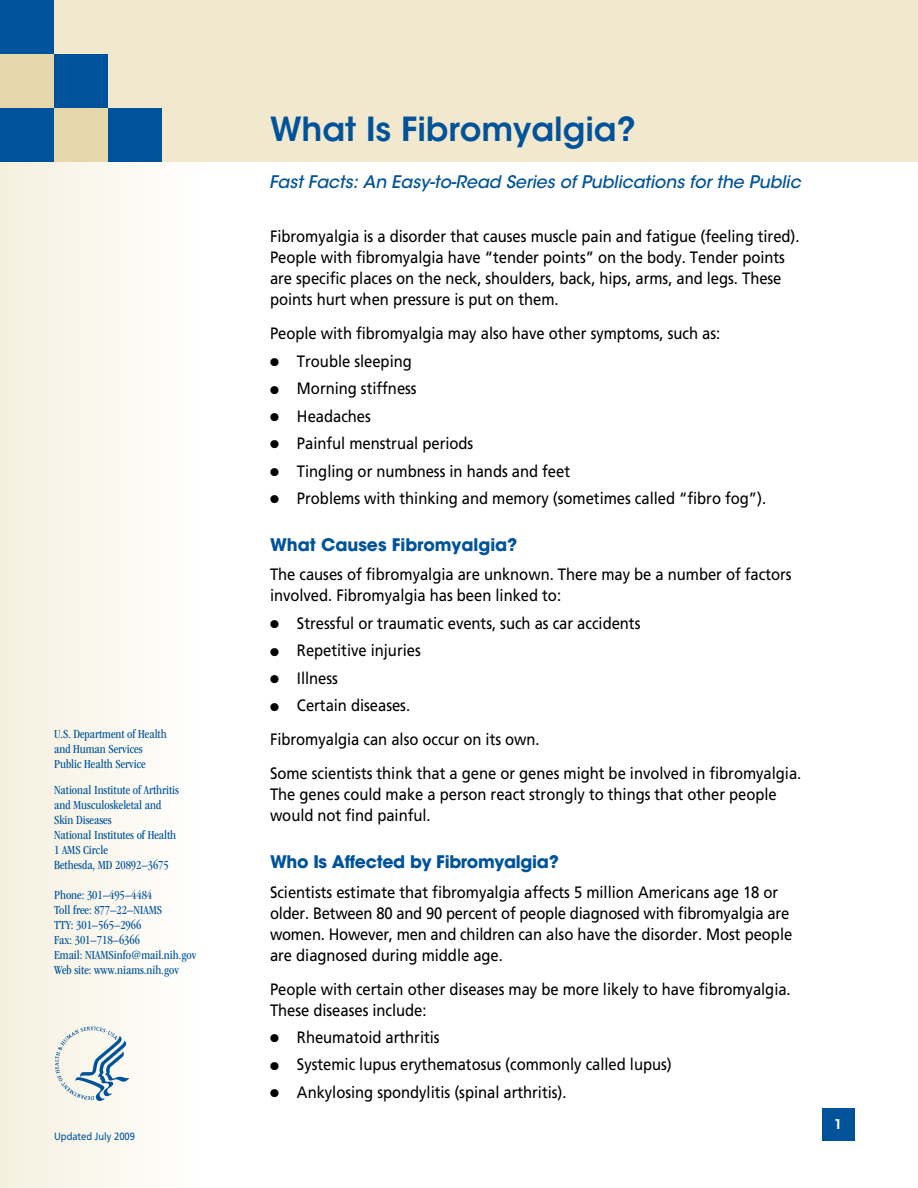
<style>
.page{position:relative;width:918px;height:1188px;background:#fff}
.page>*{position:absolute;margin:0;border:0;box-sizing:border-box;transform-origin:0 0}
.t1{font:600 33px "ITC Avant Garde Std";letter-spacing:-.005em;color:#00539b}
.t2{font:italic 500 17.25px "ITC Avant Garde Std";letter-spacing:-.005em;color:#00539b}
.t3{font:700 17.25px "ITC Avant Garde Std";letter-spacing:-.02em;color:#00539b}
.t4{font:16.5px/21px "Frutiger LT Std";letter-spacing:-.005em;color:#000;scale:.9 1}
.t5{font:600 13.5px "ITC Avant Garde Std";color:#fff}
.t6{font:condensed 12.75px/15px "ITC Garamond Std";color:#00539b}
.t7{font:10.5px "Frutiger LT Std";letter-spacing:-.005em;color:#00539b;scale:.9 1}
</style>
<div class="page">
<div style="left:0;top:0;width:202px;height:1188px;background:linear-gradient(to right,#f5efde,#fffffe)"></div>
<div style="left:0;top:0;width:918px;height:162px;background:#f1e8cd"></div>
<div style="left:0;top:0;width:54px;height:54px;background:#00539b"></div>
<div style="left:54px;top:54px;width:54px;height:54px;background:#00539b"></div>
<div style="left:0;top:108px;width:54px;height:54px;background:#00539b"></div>
<div style="left:108px;top:108px;width:54px;height:54px;background:#00539b"></div>
<div style="left:54px;top:108px;width:54px;height:54px;background:#e7d8ac"></div>
<div style="left:0;top:54px;width:54px;height:54px;background:#e7d8ac"></div>
<div style="left:822px;top:1108px;width:33px;height:33px;background:#00539b"></div>
<svg style="left:55px;top:1027px;width:74px;height:74px"></svg>
<p class="t6" style="left:54px;top:727px;width:114px">U.S. Department of Health and Human Services<br>Public Health Service</p>
<p class="t6" style="left:54px;top:782px;width:126px">National Institute of Arthritis and Musculoskeletal and<br>Skin Diseases<br>National Institutes of Health<br>1 AMS Circle<br>Bethesda, MD 20892–3675</p>
<p class="t6" style="left:54px;top:887px;width:144px">Phone: 301–495–4484<br>Toll free: 877–22–NIAMS<br>TTY: 301–565–2966<br>Fax: 301–718–6366<br>Email: NIAMSinfo@mail.nih.gov<br>Web site: www.niams.nih.gov</p>
<p class="t7" style="left:54px;top:1130px;width:91px">Updated July 2009</p>
<h1 class="t1" style="left:270px;top:108px;width:367px">What Is Fibromyalgia?</h1>
<p class="t2" style="left:269px;top:171px;width:533px">Fast Facts: An Easy-to-Read Series of Publications for the Public</p>
<p class="t4" style="left:270px;top:226px;width:590px">Fibromyalgia is a disorder that causes muscle pain and fatigue (feeling tired).<br>People with fibromyalgia have “tender points” on the body. Tender points are specific places on the neck, shoulders, back, hips, arms, and legs. These points hurt when pressure is put on them.</p>
<p class="t4" style="left:270px;top:323px;width:502px">People with fibromyalgia may also have other symptoms, such as:</p>
<p class="t4" style="left:270px;top:351px;width:159px">● Trouble sleeping</p>
<p class="t4" style="left:270px;top:378px;width:165px">● Morning stiffness</p>
<p class="t4" style="left:270px;top:406px;width:114px">● Headaches</p>
<p class="t4" style="left:270px;top:433px;width:227px">● Painful menstrual periods</p>
<p class="t4" style="left:270px;top:461px;width:335px">● Tingling or numbness in hands and feet</p>
<p class="t4" style="left:270px;top:488px;width:553px">● Problems with thinking and memory (sometimes called “fibro fog”).</p>
<p class="t3" style="left:270px;top:533px;width:249px">What Causes Fibromyalgia?</p>
<p class="t4" style="left:270px;top:564px;width:581px">The causes of fibromyalgia are unknown. There may be a number of factors involved. Fibromyalgia has been linked to:</p>
<p class="t4" style="left:270px;top:613px;width:413px">● Stressful or traumatic events, such as car accidents</p>
<p class="t4" style="left:270px;top:640px;width:169px">● Repetitive injuries</p>
<p class="t4" style="left:270px;top:668px;width:77px">● Illness</p>
<p class="t4" style="left:270px;top:689px;width:592px;line-height:33.9px">● Certain diseases.<br>Fibromyalgia can also occur on its own.<br>Some scientists think that a gene or genes might be involved in fibromyalgia.</p>
<p class="t4" style="left:270px;top:784px;width:565px">The genes could make a person react strongly to things that other people would not find painful.</p>
<p class="t3" style="left:270px;top:850px;width:290px">Who Is Affected by Fibromyalgia?</p>
<p class="t4" style="left:270px;top:881px;width:582px">Scientists estimate that fibromyalgia affects 5 million Americans age 18 or older. Between 80 and 90 percent of people diagnosed with fibromyalgia are women. However, men and children can also have the disorder. Most people are diagnosed during middle age.</p>
<p class="t4" style="left:270px;top:978px;width:580px">People with certain other diseases may be more likely to have fibromyalgia.<br>These diseases include:</p>
<p class="t4" style="left:270px;top:1027px;width:190px">● Rheumatoid arthritis</p>
<p class="t4" style="left:270px;top:1054px;width:448px">● Systemic lupus erythematosus (commonly called lupus)</p>
<p class="t4" style="left:270px;top:1082px;width:331px">● Ankylosing spondylitis (spinal arthritis).</p>
<p class="t5" style="left:834px;top:1115px;width:10px">1</p>
</div>
